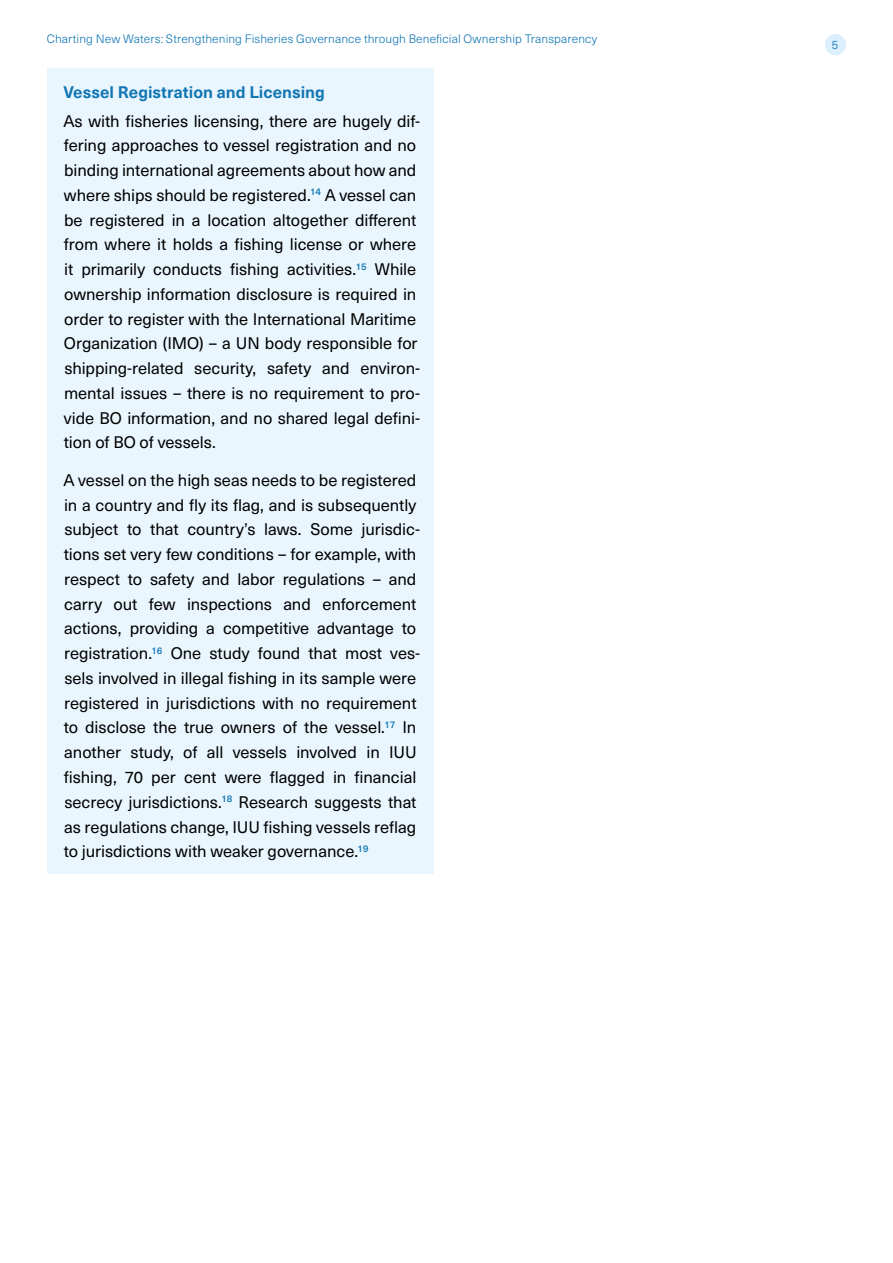
<style>
.page{position:relative;width:893px;height:1263px;background:#fff}
.page>*{position:absolute;margin:0;border:0;box-sizing:border-box;transform-origin:0 0}
.t1{font:16.5px/24.8px "Neue Haas Unica W1 G";letter-spacing:-.005em;color:#000}
.Heading_1__No_Number{font:700 16.5px "Neue Haas Unica W1 G";color:#1276b3}
.t2{font:300 12px "Neue Haas Unica W1 G";letter-spacing:.01em;color:#1276b3}
</style>
<div class="page">
<div style="left:825px;top:34px;width:21px;height:21px;background:#dceffc;border-radius:50%"></div>
<div style="left:47px;top:68px;width:387px;height:47px;background:#eaf6fe"></div>
<div style="left:47px;top:97px;width:387px;height:368px;background:#eaf6fe"></div>
<div style="left:47px;top:456px;width:387px;height:418px;background:#eaf6fe"></div>
<p class="t2" style="left:47px;top:30px;width:552px">Charting New Waters: Strengthening Fisheries Governance through Beneficial Ownership Transparency</p>
<p class="Heading_1__No_Number" style="left:63px;top:79px;width:263px">Vessel Registration and Licensing</p>
<p class="t1" style="left:63px;top:108px;width:358px">As with fisheries licensing, there are hugely dif&shy;fering approaches to vessel registration and no binding international agreements about how and where ships should be registered.<sup>14</sup> A vessel can be registered in a location altogether different from where it holds a fishing license or where it primarily conducts fishing activities.<sup>15</sup> While ownership information disclosure is required in order to register with the International Maritime Organization (IMO) – a UN body responsible for shipping-related security, safety and environ&shy;mental issues – there is no requirement to pro&shy;vide BO information, and no shared legal defini&shy;tion of BO of vessels.</p>
<p class="t1" style="left:63px;top:467px;width:358px">A vessel on the high seas needs to be registered in a country and fly its flag, and is subsequently subject to that country’s laws. Some jurisdic&shy;tions set very few conditions – for example, with respect to safety and labor regulations – and carry out few inspections and enforcement actions, providing a competitive advantage to registration.<sup>16</sup> One study found that most ves&shy;sels involved in illegal fishing in its sample were registered in jurisdictions with no requirement to disclose the true owners of the vessel.<sup>17</sup> In another study, of all vessels involved in IUU fishing, 70 per cent were flagged in financial secrecy jurisdictions.<sup>18</sup> Research suggests that as regulations change, IUU fishing vessels reflag to jurisdictions with weaker governance.<sup>19</sup></p>
<p class="t2" style="left:832px;top:36px;width:8px">5</p>
</div>
